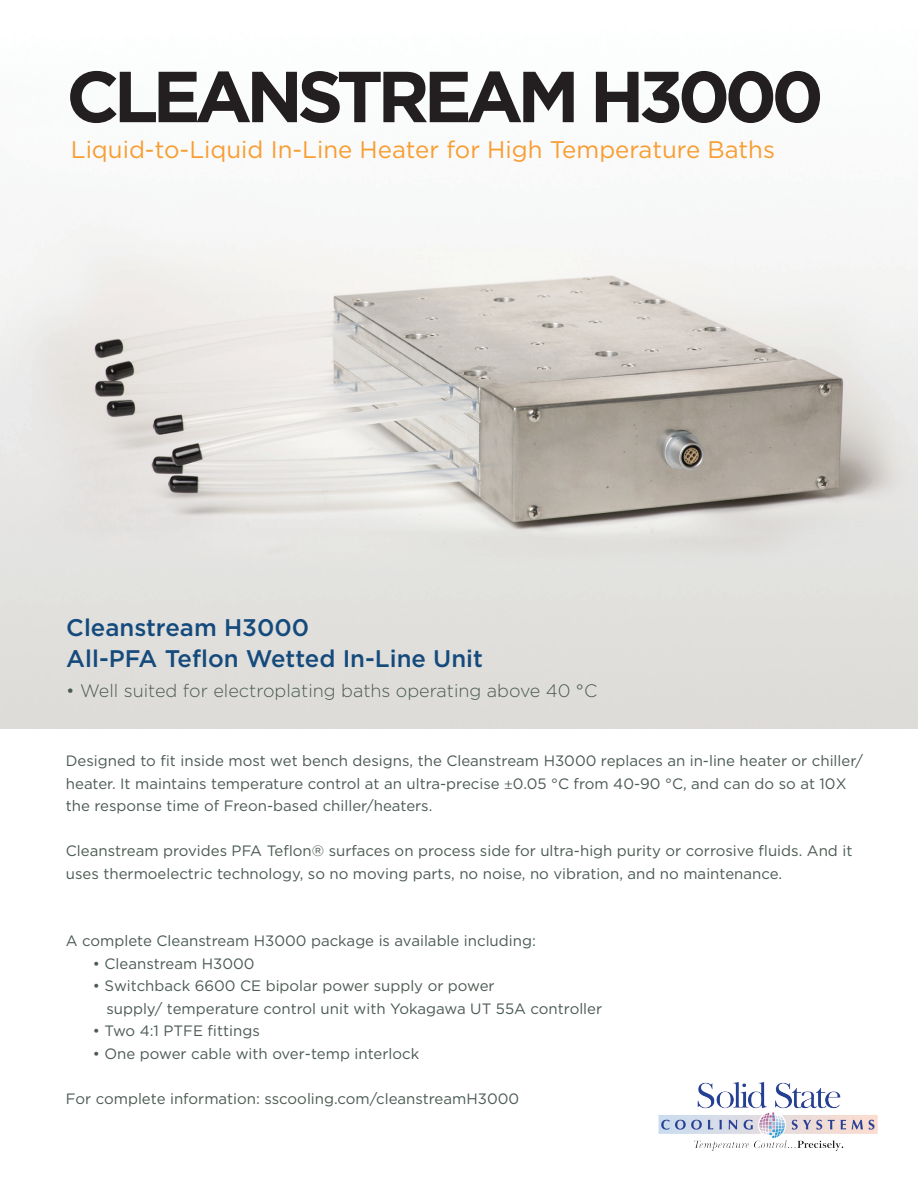
<style>
.page{position:relative;width:918px;height:1188px;background:#fff}
.page>*{position:absolute;margin:0;border:0;box-sizing:border-box;transform-origin:0 0}
.t1{font:700 72px "Gotham";letter-spacing:-.08em;color:#231f20}
.t2{font:24px "Gotham";color:#f89d31}
.t3{font:500 24px/31.5px "Gotham";color:#144a7c}
.t4{font:300 18px "Gotham";color:#4b5a52}
.t5{font:15px/22.5px "Gotham";color:#4b5a52}
.s1{font-family:"Minion Pro"}
</style>
<div class="page">
<img style="left:0;top:211px;width:918px;height:518px">
<img style="left:658px;top:1082px;width:220px;height:69px">
<h1 class="t1" style="left:66px;top:55px;width:759px">CLEANSTREAM H3000</h1>
<h2 class="t2" style="left:71px;top:137px;width:706px">Liquid-to-Liquid In-Line Heater for High Temperature Baths</h2>
<h2 class="t3" style="left:66px;top:611px;width:418px">Cleanstream H3000<br>All-PFA Teflon Wetted In-Line Unit</h2>
<p class="t4" style="left:66px;top:681px;width:533px">• Well suited for electroplating baths operating above 40 °C</p>
<p class="t5" style="left:66px;top:750px;width:799px">Designed to fit inside most wet bench designs, the Cleanstream H3000 replaces an in-line heater or chiller/ heater. It maintains temperature control at an ultra-precise <span class="s1">±</span>0.05 °C from 40-90 °C, and can do so at 10X the response time of Freon-based chiller/heaters.</p>
<p class="t5" style="left:66px;top:840px;width:788px">Cleanstream provides PFA Teflon® surfaces on process side for ultra-high purity or corrosive fluids. And it uses thermoelectric technology, so no moving parts, no noise, no vibration, and no maintenance.</p>
<p class="t5" style="left:66px;top:930px;width:471px">A complete Cleanstream H3000 package is available including:</p>
<p class="t5" style="left:93px;top:952px;width:163px">• Cleanstream H3000</p>
<p class="t5" style="left:106px;top:975px;width:497px;text-indent:-14px">• Switchback 6600 CE bipolar power supply or power<br>supply/ temperature control unit with Yokagawa UT 55A controller</p>
<p class="t5" style="left:93px;top:1020px;width:168px">• Two 4:1 PTFE fittings</p>
<p class="t5" style="left:93px;top:1042px;width:328px">• One power cable with over-temp interlock</p>
<p class="t5" style="left:66px;top:1087px;width:455px">For complete information: sscooling.com/cleanstreamH3000</p>
</div>
